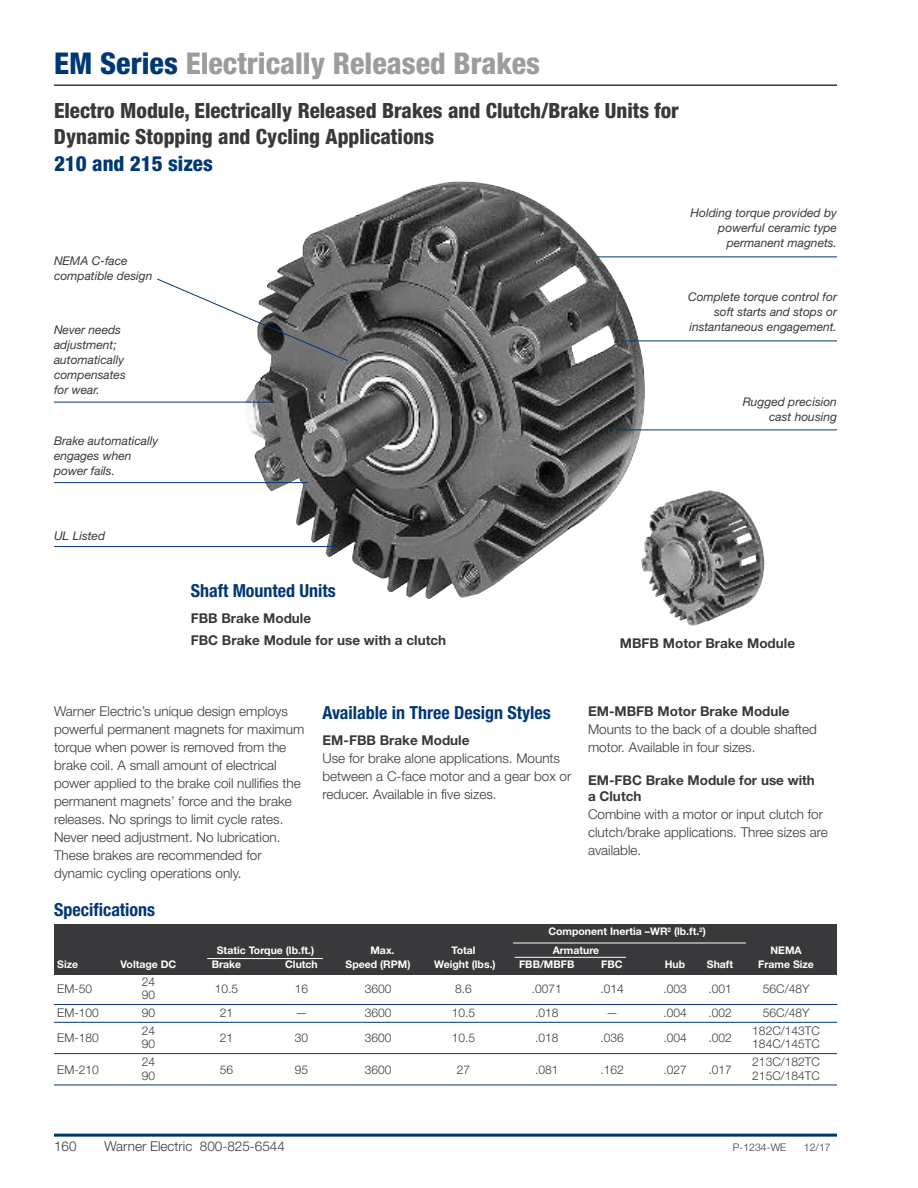
<style>
.page{position:relative;width:918px;height:1188px;background:#fff}
.page>*{position:absolute;margin:0;border:0;box-sizing:border-box;transform-origin:0 0}
.t1{font:800 condensed 30px "Helvetica Neue LT Std";color:#9c9c9c}
.t2{font:800 condensed 21px/25.2px "Helvetica Neue LT Std";color:#39383a}
.t3{font:800 condensed 21px "Helvetica Neue LT Std";color:#003775}
.t4{font:700 condensed 18px "Helvetica Neue LT Std";color:#003775}
.t5{font:300 13.5px/18px "Helvetica Neue LT Std";color:#39383a}
.t6{font:700 13.5px/21.9px "Helvetica Neue LT Std";color:#39383a}
.t7{font:italic 12px/15px "Helvetica Neue LT Std";color:#39383a}
.t8{font:300 12px "Helvetica Neue LT Std";color:#39383a}
.t9{font:700 10.5px "Helvetica Neue LT Std";color:#fff}
.t10{font:300 10.5px "Helvetica Neue LT Std";color:#39383a}
.s1{color:#003775}
</style>
<div class="page">
<hr style="left:54px;top:1134px;width:783px;height:3px;background:#003775">
<hr style="left:54px;top:84px;width:783px;height:2px;background:#39383a">
<img style="left:244px;top:181px;width:401px;height:418px">
<img style="left:641px;top:490px;width:124px;height:136px">
<hr style="left:54px;top:402px;width:220px;height:1px;background:#003775">
<hr style="left:54px;top:482px;width:254px;height:1px;background:#003775">
<hr style="left:54px;top:546px;width:282px;height:1px;background:#003775">
<svg style="left:157px;top:278px;width:191px;height:84px"></svg>
<hr style="left:597px;top:257px;width:240px;height:1px;background:#003775">
<hr style="left:626px;top:341px;width:211px;height:1px;background:#003775">
<hr style="left:613px;top:430px;width:224px;height:1px;background:#003775">
<div style="left:54px;top:925px;width:783px;height:50px;background:#39383a"></div>
<hr style="left:54px;top:1004px;width:783px;height:1px;background:#003775">
<hr style="left:54px;top:1022px;width:783px;height:1px;background:#003775">
<hr style="left:54px;top:1053px;width:783px;height:1px;background:#003775">
<hr style="left:54px;top:1085px;width:783px;height:1px;background:#003775">
<hr style="left:207px;top:958px;width:116px;height:1px;background:#fff">
<hr style="left:513px;top:943px;width:233px;height:1px;background:#fff">
<hr style="left:515px;top:957px;width:111px;height:1px;background:#fff">
<h1 class="t1" style="left:54px;top:53px;width:488px"><span class="s1">EM Series</span> Electrically Released Brakes</h1>
<h2 class="t2" style="left:54px;top:100px;width:627px">Electro Module, Electrically Released Brakes and Clutch/Brake Units for<br>Dynamic Stopping and Cycling Applications</h2>
<h2 class="t3" style="left:54px;top:156px;width:160px">210 and 215 sizes</h2>
<p class="t7" style="left:54px;top:255px;width:100px">NEMA C-face compatible design</p>
<p class="t7" style="left:54px;top:324px;width:73px">Never needs adjustment; automatically compensates for wear.</p>
<p class="t7" style="left:54px;top:435px;width:106px">Brake automatically engages when power fails.</p>
<p class="t7" style="left:691px;top:207px;width:148px;text-align:right">Holding torque provided by powerful ceramic type permanent magnets.</p>
<p class="t7" style="left:688px;top:291px;width:150px;text-align:right">Complete torque control for soft starts and stops or instantaneous engagement.</p>
<p class="t7" style="left:743px;top:396px;width:96px;text-align:right">Rugged precision cast housing</p>
<p class="t7" style="left:54px;top:529px;width:53px">UL Listed</p>
<h3 class="t4" style="left:191px;top:584px;width:147px">Shaft Mounted Units</h3>
<p class="t6" style="left:191px;top:608px;width:257px">FBB Brake Module<br>FBC Brake Module for use with a clutch</p>
<p class="t6" style="left:620px;top:634px;width:177px">MBFB Motor Brake Module</p>
<p class="t5" style="left:54px;top:703px;width:252px">Warner Electric’s unique design employs powerful permanent magnets for maximum torque when power is removed from the brake coil. A small amount of electrical power applied to the brake coil nullifies the permanent magnets’ force and the brake releases. No springs to limit cycle rates.<br>Never need adjustment. No lubrication.<br>These brakes are recommended for dynamic cycling operations only.</p>
<h3 class="t4" style="left:323px;top:706px;width:230px">Available in Three Design Styles</h3>
<p class="t6" style="left:323px;top:731px;width:148px">EM-FBB Brake Module</p>
<p class="t5" style="left:323px;top:751px;width:250px">Use for brake alone applications. Mounts between a C-face motor and a gear box or reducer. Available in five sizes.</p>
<h3 class="t4" style="left:54px;top:904px;width:103px">Specifications</h3>
<p class="t6" style="left:588px;top:701px;width:203px">EM-MBFB Motor Brake Module</p>
<p class="t5" style="left:588px;top:721px;width:231px">Mounts to the back of a double shafted motor. Available in four sizes.</p>
<p class="t6" style="left:588px;top:773px;width:228px;line-height:16.5px">EM-FBC Brake Module for use with a Clutch</p>
<p class="t5" style="left:588px;top:806px;width:241px">Combine with a motor or input clutch for clutch/brake applications. Three sizes are available.</p>
<p class="t9" style="left:548px;top:928px;width:159px">Component Inertia –WR<sup>2</sup> (lb.ft.<sup>2</sup>)</p>
<p class="t9" style="left:217px;top:946px;width:99px">Static Torque (lb.ft.)</p>
<p class="t9" style="left:370px;top:946px;width:26px">Max.</p>
<p class="t9" style="left:451px;top:946px;width:26px">Total</p>
<p class="t9" style="left:553px;top:946px;width:48px">Armature</p>
<p class="t9" style="left:770px;top:946px;width:33px">NEMA</p>
<p class="t9" style="left:57px;top:960px;width:22px">Size</p>
<p class="t9" style="left:121px;top:960px;width:57px">Voltage DC</p>
<p class="t9" style="left:212px;top:960px;width:31px">Brake</p>
<p class="t9" style="left:285px;top:960px;width:34px">Clutch</p>
<p class="t9" style="left:346px;top:960px;width:66px">Speed (RPM)</p>
<p class="t9" style="left:434px;top:960px;width:63px">Weight (lbs.)</p>
<p class="t9" style="left:519px;top:960px;width:57px">FBB/MBFB</p>
<p class="t9" style="left:601px;top:960px;width:23px">FBC</p>
<p class="t9" style="left:665px;top:960px;width:22px">Hub</p>
<p class="t9" style="left:707px;top:960px;width:28px">Shaft</p>
<p class="t9" style="left:758px;top:960px;width:57px">Frame Size</p>
<p class="t8" style="left:57px;top:985px;width:36px">EM-50</p>
<p class="t8" style="left:142px;top:977px;width:15px">24</p>
<p class="t8" style="left:215px;top:985px;width:25px">10.5</p>
<p class="t8" style="left:295px;top:985px;width:15px">16</p>
<p class="t8" style="left:365px;top:985px;width:28px">3600</p>
<p class="t8" style="left:455px;top:985px;width:18px">8.6</p>
<p class="t8" style="left:532px;top:985px;width:32px">.0071</p>
<p class="t8" style="left:600px;top:985px;width:25px">.014</p>
<p class="t8" style="left:663px;top:985px;width:25px">.003</p>
<p class="t8" style="left:708px;top:985px;width:25px">.001</p>
<p class="t8" style="left:763px;top:985px;width:48px">56C/48Y</p>
<p class="t8" style="left:142px;top:991px;width:15px">90</p>
<p class="t8" style="left:57px;top:1008px;width:43px">EM-100</p>
<p class="t8" style="left:142px;top:1008px;width:15px">90</p>
<p class="t8" style="left:220px;top:1008px;width:15px">21</p>
<p class="t8" style="left:296px;top:1008px;width:13px">—</p>
<p class="t8" style="left:365px;top:1008px;width:28px">3600</p>
<p class="t8" style="left:452px;top:1008px;width:25px">10.5</p>
<p class="t8" style="left:535px;top:1008px;width:25px">.018</p>
<p class="t8" style="left:606px;top:1008px;width:13px">—</p>
<p class="t8" style="left:663px;top:1008px;width:25px">.004</p>
<p class="t8" style="left:708px;top:1008px;width:25px">.002</p>
<p class="t8" style="left:763px;top:1008px;width:48px">56C/48Y</p>
<p class="t8" style="left:57px;top:1034px;width:43px">EM-180</p>
<p class="t8" style="left:752px;top:1026px;width:69px">182C/143TC</p>
<p class="t8" style="left:142px;top:1026px;width:15px">24</p>
<p class="t8" style="left:220px;top:1034px;width:15px">21</p>
<p class="t8" style="left:295px;top:1034px;width:15px">30</p>
<p class="t8" style="left:365px;top:1034px;width:28px">3600</p>
<p class="t8" style="left:452px;top:1034px;width:25px">10.5</p>
<p class="t8" style="left:535px;top:1034px;width:25px">.018</p>
<p class="t8" style="left:600px;top:1034px;width:25px">.036</p>
<p class="t8" style="left:663px;top:1034px;width:25px">.004</p>
<p class="t8" style="left:708px;top:1034px;width:25px">.002</p>
<p class="t8" style="left:142px;top:1040px;width:15px">90</p>
<p class="t8" style="left:752px;top:1040px;width:69px">184C/145TC</p>
<p class="t8" style="left:57px;top:1065px;width:43px">EM-210</p>
<p class="t8" style="left:752px;top:1058px;width:69px">213C/182TC</p>
<p class="t8" style="left:142px;top:1058px;width:15px">24</p>
<p class="t8" style="left:220px;top:1065px;width:15px">56</p>
<p class="t8" style="left:295px;top:1065px;width:15px">95</p>
<p class="t8" style="left:365px;top:1065px;width:28px">3600</p>
<p class="t8" style="left:457px;top:1065px;width:15px">27</p>
<p class="t8" style="left:535px;top:1065px;width:25px">.081</p>
<p class="t8" style="left:600px;top:1065px;width:25px">.162</p>
<p class="t8" style="left:663px;top:1065px;width:25px">.027</p>
<p class="t8" style="left:708px;top:1065px;width:25px">.017</p>
<p class="t8" style="left:142px;top:1071px;width:15px">90</p>
<p class="t8" style="left:752px;top:1071px;width:69px">215C/184TC</p>
<p class="t5" style="left:54px;top:1138px;width:24px">160</p>
<p class="t5" style="left:105px;top:1138px;width:182px">Warner Electric 800-825-6544</p>
<p class="t10" style="left:733px;top:1143px;width:55px">P-1234-WE</p>
<p class="t10" style="left:804px;top:1143px;width:28px">12/17</p>
</div>
